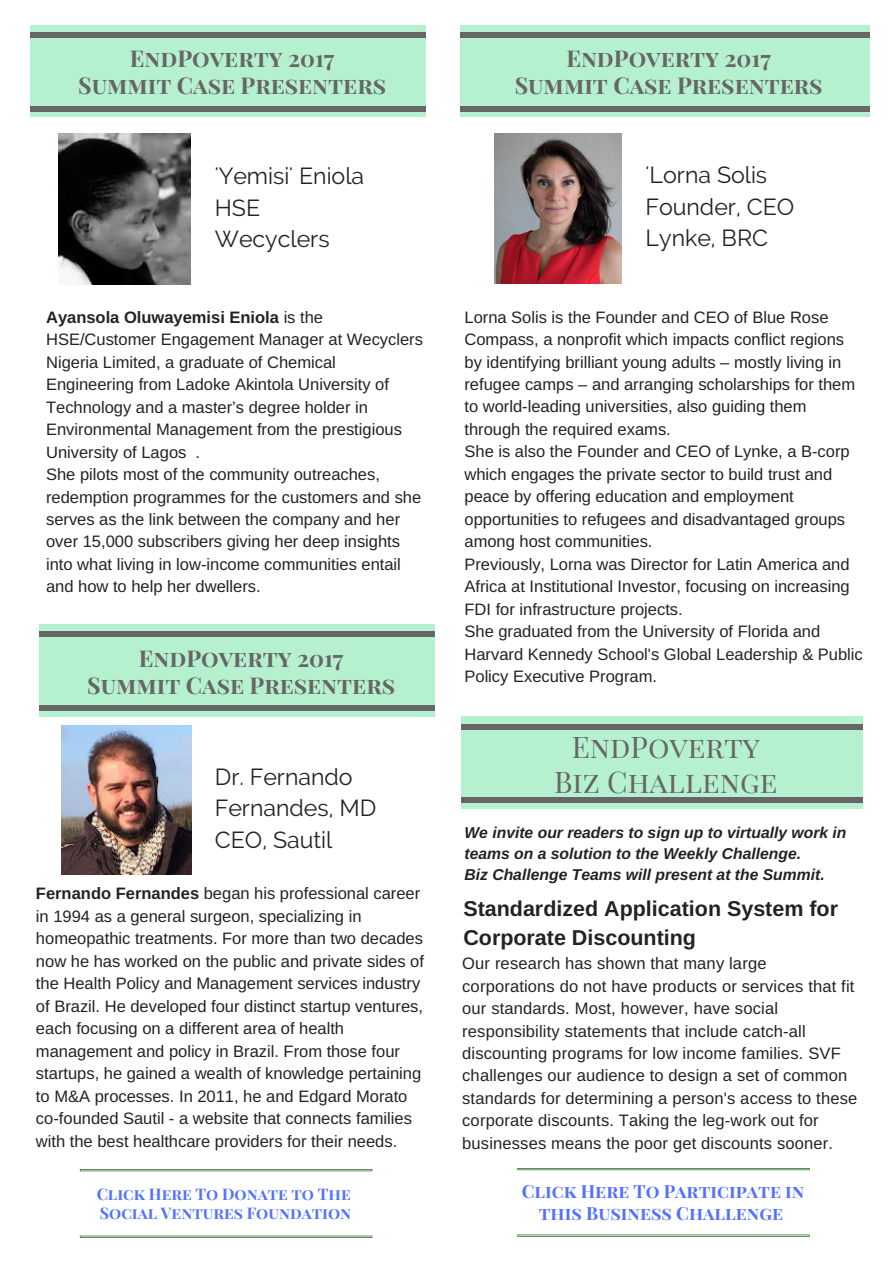
<style>
.page{position:relative;width:893px;height:1263px;background:#fff}
.page>*{position:absolute;margin:0;border:0;box-sizing:border-box;transform-origin:0 0}
.t1{font:29.7px/34.8px "Playfair Display SC";color:#666;text-align:center}
.t2{font:700 23.1px/27px "Playfair Display SC";color:#666;text-align:center}
.t3{font:23.1px/31.5px "Raleway";color:#222}
.t4{font:700 21.45px/29.2px "Arimo";color:#222}
.t5{font:700 18.15px/21.3px "Playfair Display SC";color:#5271ff;text-align:center}
.t6{font:16.5px/22.5px "Arimo";color:#222}
.t7{font:700 16.05px/19px "Playfair Display SC";color:#5271ff}
.t8{font:italic 700 15.75px/21.3px "Arimo";color:#222}
.s1{font-weight:700}
</style>
<div class="page">
<div style="left:461px;top:717px;width:401px;height:91px;background:#b6f1cf"></div>
<div style="left:461px;top:724px;width:401px;height:5px;background:#666"></div>
<div style="left:461px;top:797px;width:401px;height:6px;background:#666"></div>
<svg style="left:517px;top:1168px;width:292px;height:2px"></svg>
<svg style="left:517px;top:1234px;width:292px;height:2px"></svg>
<svg style="left:80px;top:1169px;width:292px;height:2px"></svg>
<svg style="left:80px;top:1236px;width:292px;height:2px"></svg>
<img style="left:62px;top:725px;width:129px;height:150px">
<img style="left:58px;top:134px;width:132px;height:150px">
<img style="left:495px;top:134px;width:127px;height:149px">
<div style="left:30px;top:25px;width:396px;height:92px;background:#b6f1cf"></div>
<div style="left:30px;top:32px;width:396px;height:6px;background:#666"></div>
<div style="left:30px;top:106px;width:396px;height:6px;background:#666"></div>
<div style="left:460px;top:25px;width:409px;height:92px;background:#b6f1cf"></div>
<div style="left:460px;top:32px;width:409px;height:6px;background:#666"></div>
<div style="left:460px;top:106px;width:409px;height:6px;background:#666"></div>
<div style="left:39px;top:625px;width:396px;height:91px;background:#b6f1cf"></div>
<div style="left:39px;top:632px;width:396px;height:5px;background:#666"></div>
<div style="left:39px;top:705px;width:396px;height:6px;background:#666"></div>
<h2 class="t2" style="left:78px;top:44px;width:309px">EndPoverty 2017<br>Summit Case Presenters</h2>
<h2 class="t2" style="left:514px;top:44px;width:309px">EndPoverty 2017<br>Summit Case Presenters</h2>
<h2 class="t3" style="left:215px;top:160px;width:151px">'Yemisi' Eniola<br>HSE<br>Wecyclers</h2>
<h2 class="t3" style="left:645px;top:159px;width:150px">'Lorna Solis<br>Founder, CEO<br>Lynke, BRC</h2>
<p class="t6" style="left:46px;top:306px;width:378px"><span class="s1">Ayansola Oluwayemisi Eniola</span> is the HSE/Customer Engagement Manager at Wecyclers Nigeria Limited, a graduate of Chemical Engineering from Ladoke Akintola University of Technology and a master’s degree holder in Environmental Management from the prestigious University of Lagos .<br>She pilots most of the community outreaches, redemption programmes for the customers and she serves as the link between the company and her over 15,000 subscribers giving her deep insights into what living in low-income communities entail and how to help her dwellers.</p>
<h2 class="t2" style="left:87px;top:643px;width:309px">EndPoverty 2017<br>Summit Case Presenters</h2>
<h2 class="t3" style="left:215px;top:761px;width:163px">Dr. Fernando<br>Fernandes, MD<br>CEO, Sautil</h2>
<p class="t6" style="left:36px;top:882px;width:389px"><span class="s1">Fernando Fernandes</span> began his professional career in 1994 as a general surgeon, specializing in homeopathic treatments. For more than two decades now he has worked on the public and private sides of the Health Policy and Management services industry of Brazil. He developed four distinct startup ventures, each focusing on a different area of health management and policy in Brazil. From those four startups, he gained a wealth of knowledge pertaining to M&amp;A processes. In 2011, he and Edgard Morato co-founded Sautil - a website that connects families with the best healthcare providers for their needs.</p>
<p class="t7" style="left:97px;top:1183px;width:256px">Click Here To Donate to The<br>Social Ventures Foundation</p>
<p class="t6" style="left:464px;top:306px;width:400px">Lorna Solis is the Founder and CEO of Blue Rose Compass, a nonprofit which impacts conflict regions by identifying brilliant young adults – mostly living in refugee camps – and arranging scholarships for them to world-leading universities, also guiding them through the required exams.<br>She is also the Founder and CEO of Lynke, a B-corp which engages the private sector to build trust and peace by offering education and employment opportunities to refugees and disadvantaged groups among host communities.<br>Previously, Lorna was Director for Latin America and Africa at Institutional Investor, focusing on increasing FDI for infrastructure projects.<br>She graduated from the University of Florida and Harvard Kennedy School's Global Leadership &amp; Public Policy Executive Program.</p>
<h1 class="t1" style="left:554px;top:728px;width:225px">EndPoverty<br>Biz Challenge</h1>
<p class="t8" style="left:464px;top:821px;width:383px">We invite our readers to sign up to virtually work in teams on a solution to the Weekly Challenge.<br>Biz Challenge Teams will present at the Summit.</p>
<h3 class="t4" style="left:463px;top:894px;width:376px">Standardized Application System for<br>Corporate Discounting</h3>
<p class="t6" style="left:462px;top:952px;width:396px">Our research has shown that many large corporations do not have products or services that fit our standards. Most, however, have social responsibility statements that include catch-all discounting programs for low income families. SVF challenges our audience to design a set of common standards for determining a person's access to these corporate discounts. Taking the leg-work out for businesses means the poor get discounts sooner.</p>
<p class="t5" style="left:521px;top:1180px;width:284px">Click Here To Participate in this Business Challenge</p>
</div>
